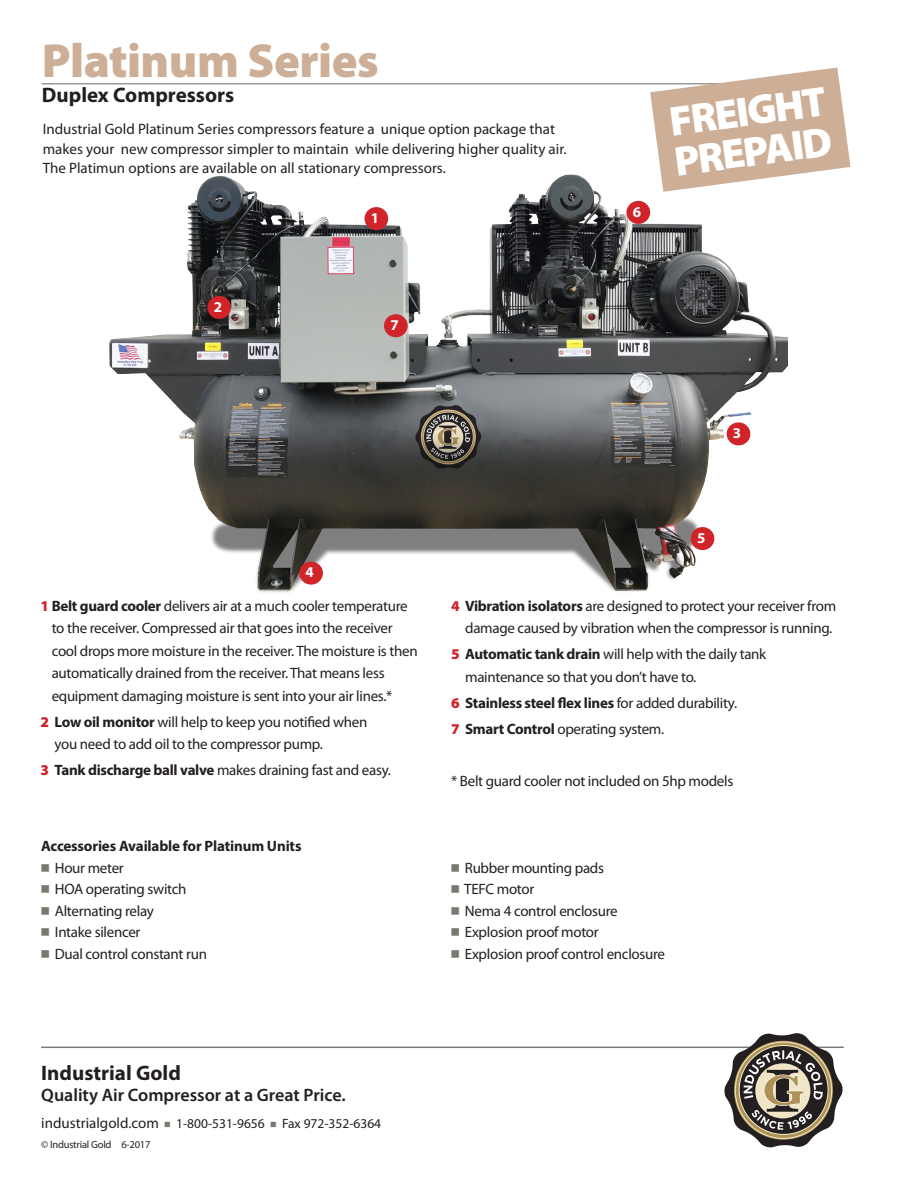
<style>
.page{position:relative;width:918px;height:1188px;background:#fff}
.page>*{position:absolute;margin:0;border:0;box-sizing:border-box;transform-origin:0 0}
.page_title{font:900 48px "Myriad Pro";letter-spacing:-.01em;color:#cdaf97}
.t1{font:900 42px/40.5px "Myriad Pro";color:#fff}
.Product_Name{font:700 21px "Myriad Pro";color:#231f20}
.tag-name{font:700 21px "Myriad Pro";color:#231f20}
.tag{font:600 18px "Myriad Pro";color:#231f20}
.Bullet_List{font:15px/22.5px "Myriad Pro";letter-spacing:-.02em;color:#231f20}
.intro_text{font:15px/19.5px "Myriad Pro";color:#231f20}
.Bullet_List-2{font:700 15px "Myriad Pro";letter-spacing:-.015em;color:#231f20}
.Table_Head{font:700 15px "Myriad Pro";color:#fff}
.contact{font:13.5px "Myriad Pro";color:#231f20}
.Table_Text{font:10.5px "Myriad Pro";letter-spacing:-.02em;color:#231f20}
.s1{font-weight:900;color:#d1232a}
.s2{font-weight:700}
.s3{font-family:"Universal Newswith Comm Pi";color:#7a796f}
.s4{font-weight:400}
.s5{font-size:15px}
.s6{font-family:"Universal Newswith Comm Pi";font-size:10.5px;color:#7a796f}
</style>
<div class="page">
<hr style="left:42px;top:83px;width:790px;height:1px;background:#7a796f">
<img style="left:109px;top:174px;width:678px;height:419px">
<div style="left:365px;top:207px;width:23px;height:23px;background:#d1232a;border-radius:50%"></div>
<div style="left:207px;top:296px;width:24px;height:23px;background:#d1232a;border-radius:50%"></div>
<div style="left:727px;top:422px;width:23px;height:23px;background:#d1232a;border-radius:50%"></div>
<div style="left:299px;top:562px;width:24px;height:23px;background:#d1232a;border-radius:50%"></div>
<div style="left:384px;top:314px;width:24px;height:23px;background:#d1232a;border-radius:50%"></div>
<div style="left:626px;top:201px;width:24px;height:23px;background:#d1232a;border-radius:50%"></div>
<div style="left:691px;top:527px;width:23px;height:23px;background:#d1232a;border-radius:50%"></div>
<svg style="left:650px;top:67px;width:201px;height:125px"></svg>
<hr style="left:41px;top:1047px;width:803px;height:1px;background:#7a796f">
<svg style="left:724px;top:1033px;width:119px;height:115px"></svg>
<p class="page_title" style="left:42px;top:33px;width:339px">Platinum Series</p>
<p class="Product_Name" style="left:42px;top:81px;width:194px">Duplex Compressors</p>
<p class="intro_text" style="left:43px;top:119px;width:525px">Industrial Gold Platinum Series compressors feature a unique option package that makes your new compressor simpler to maintain while delivering higher quality air.<br>The Platimun options are available on all stationary compressors.</p>
<p class="Table_Head" style="left:214px;top:297px;width:10px">2</p>
<p class="Table_Head" style="left:371px;top:208px;width:10px">1</p>
<p class="Table_Head" style="left:390px;top:315px;width:10px">7</p>
<p class="Table_Head" style="left:306px;top:563px;width:10px">4</p>
<p class="Table_Head" style="left:633px;top:202px;width:10px">6</p>
<p class="t1" style="left:666px;top:103px;width:160px;rotate:-8deg">FREIGHT<br>PREPAID</p>
<p class="Table_Head" style="left:733px;top:423px;width:10px">3</p>
<p class="Table_Head" style="left:697px;top:528px;width:10px">5</p>
<p class="Bullet_List" style="left:52px;top:594px;width:367px;text-indent:-11px"><span class="s1">1</span> <span class="s2">Belt guard cooler</span> delivers air at a much cooler temperature to the receiver. Compressed air that goes into the receiver cool drops more moisture in the receiver. The moisture is then automatically drained from the receiver. That means less equipment damaging moisture is sent into your air lines.*</p>
<p class="Bullet_List" style="left:55px;top:710px;width:314px;text-indent:-14px"><span class="s1">2</span> <span class="s2">Low oil monitor</span> will help to keep you notified when you need to add oil to the compressor pump.</p>
<p class="Bullet_List" style="left:40px;top:759px;width:352px"><span class="s1">3</span> <span class="s2">Tank discharge ball valve</span> makes draining fast and easy.</p>
<p class="Bullet_List-2" style="left:41px;top:836px;width:262px">Accessories Available for Platinum Units</p>
<p class="Bullet_List" style="left:41px;top:856px;width:84px"><span class="s3">n</span> Hour meter</p>
<p class="Bullet_List" style="left:41px;top:878px;width:147px"><span class="s3">n</span> HOA operating switch</p>
<p class="Bullet_List" style="left:41px;top:899px;width:114px"><span class="s3">n</span> Alternating relay</p>
<p class="Bullet_List" style="left:41px;top:921px;width:101px"><span class="s3">n</span> Intake silencer</p>
<p class="Bullet_List" style="left:41px;top:942px;width:167px"><span class="s3">n</span> Dual control constant run</p>
<p class="Bullet_List" style="left:451px;top:594px;width:387px;text-align:right"><span class="s1">4</span> <span class="s2">Vibration isolators</span> are designed to protect your receiver from damage caused by vibration when the compressor is running.</p>
<p class="Bullet_List" style="left:465px;top:643px;width:303px;text-indent:-14px"><span class="s1">5</span> <span class="s2">Automatic tank drain</span> will help with the daily tank maintenance so that you don’t have to.</p>
<p class="Bullet_List-2" style="left:451px;top:693px;width:288px"><span class="s1">6</span> Stainless steel flex lines <span class="s4">for added durability.</span></p>
<p class="Bullet_List" style="left:451px;top:717px;width:215px"><span class="s1">7</span> <span class="s2">Smart Control</span> operating system.</p>
<p class="Bullet_List" style="left:451px;top:769px;width:284px">* Belt guard cooler not included on 5hp models</p>
<p class="Bullet_List" style="left:451px;top:856px;width:154px"><span class="s3">n</span> Rubber mounting pads</p>
<p class="Bullet_List" style="left:451px;top:878px;width:85px"><span class="s3">n</span> TEFC motor</p>
<p class="Bullet_List" style="left:451px;top:899px;width:168px"><span class="s3">n</span> Nema 4 control enclosure</p>
<p class="Bullet_List" style="left:451px;top:921px;width:149px"><span class="s3">n</span> Explosion proof motor</p>
<p class="Bullet_List" style="left:451px;top:942px;width:215px"><span class="s3">n</span> Explosion proof control enclosure</p>
<p class="tag-name" style="left:41px;top:1059px;width:141px">Industrial Gold</p>
<p class="tag" style="left:41px;top:1083px;width:306px">Quality Air Compressor at a Great Price.</p>
<p class="contact" style="left:41px;top:1115px;width:341px"><span class="s5">industrialgold.com</span> <span class="s6">n</span> 1-800-531-9656 <span class="s6">n</span> Fax 972-352-6364</p>
<p class="Table_Text" style="left:41px;top:1138px;width:111px">© Industrial Gold 6-2017</p>
</div>
